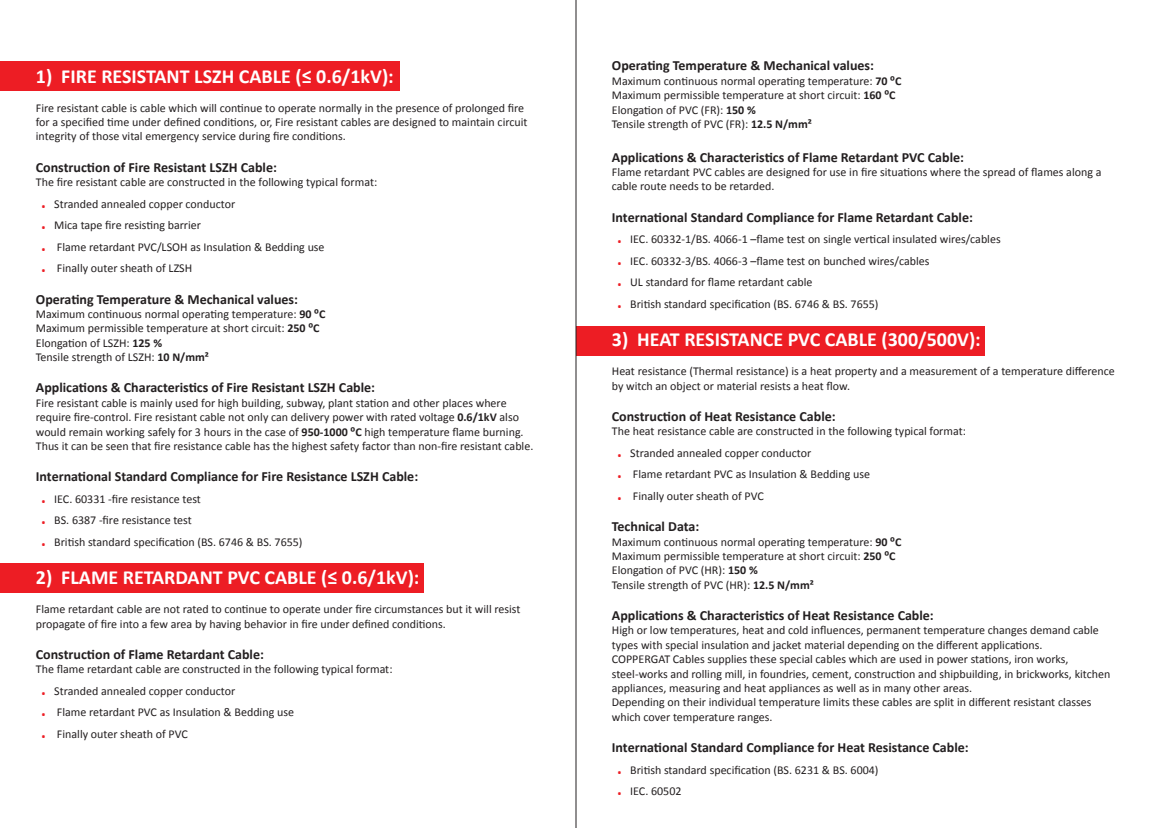
<style>
.page{position:relative;width:1152px;height:828px;background:#fff}
.page>*{position:absolute;margin:0;border:0;box-sizing:border-box;transform-origin:0 0}
.t1{font:700 20px "Calibri";color:#fff}
.t2{font:700 14px "Calibri";color:#231f20}
.t3{font:12px/14.4px "Calibri";color:#231f20}
.s1{font-weight:700;font-size:18px;color:#ed1d24}
.s2{font-weight:700}
</style>
<div class="page">
<div style="left:0;top:61px;width:399px;height:29px;background:#ed1d24"></div>
<div style="left:0;top:563px;width:424px;height:30px;background:#ed1d24"></div>
<div style="left:577px;top:326px;width:408px;height:29px;background:#ed1d24"></div>
<hr style="left:576px;top:0;width:1px;height:828px;background:#231f20">
<h1 class="t1" style="left:36px;top:63px;width:359px">1) FIRE RESISTANT LSZH CABLE (≤ 0.6/1kV):</h1>
<p class="t3" style="left:36px;top:100px;width:493px">Fire resistant cable is cable which will continue to operate normally in the presence of prolonged fire for a specified time under defined conditions, or, Fire resistant cables are designed to maintain circuit integrity of those vital emergency service during fire conditions.</p>
<p class="t2" style="left:36px;top:158px;width:243px">Construction of Fire Resistant LSZH Cable:</p>
<p class="t3" style="left:41px;top:171px;width:337px;line-height:21.6px;text-indent:-5px">The fire resistant cable are constructed in the following typical format: <span class="s1">.</span> Stranded annealed copper conductor<br><span class="s1">.</span> Mica tape fire resisting barrier<br><span class="s1">.</span> Flame retardant PVC/LSOH as Insulation &amp; Bedding use<br><span class="s1">.</span> Finally outer sheath of LZSH</p>
<p class="t2" style="left:36px;top:290px;width:264px">Operating Temperature &amp; Mechanical values:</p>
<p class="t3" style="left:36px;top:307px;width:291px">Maximum continuous normal operating temperature: <span class="s2">90 ⁰C </span>Maximum permissible temperature at short circuit: <span class="s2">250 ⁰C </span>Elongation of LSZH: <span class="s2">125 %<br></span>Tensile strength of LSZH: <span class="s2">10 N/mm²</span></p>
<p class="t2" style="left:36px;top:379px;width:341px">Applications &amp; Characteristics of Fire Resistant LSZH Cable:</p>
<p class="t3" style="left:36px;top:396px;width:499px">Fire resistant cable is mainly used for high building, subway, plant station and other places where require fire-control. Fire resistant cable not only can delivery power with rated voltage <span class="s2">0.6/1kV</span> also would remain working safely for 3 hours in the case of <span class="s2">950-1000 ⁰C</span> high temperature flame burning.<br>Thus it can be seen that fire resistance cable has the highest safety factor than non-fire resistant cable.</p>
<p class="t2" style="left:36px;top:468px;width:384px">International Standard Compliance for Fire Resistance LSZH Cable:</p>
<p class="t3" style="left:41px;top:488px;width:263px;line-height:21.6px"><span class="s1">.</span> IEC. 60331 -fire resistance test<br><span class="s1">.</span> BS. 6387 -fire resistance test<br><span class="s1">.</span> British standard specification (BS. 6746 &amp; BS. 7655)</p>
<h1 class="t1" style="left:36px;top:565px;width:385px">2) FLAME RETARDANT PVC CABLE (≤ 0.6/1kV):</h1>
<p class="t3" style="left:36px;top:602px;width:486px">Flame retardant cable are not rated to continue to operate under fire circumstances but it will resist propagate of fire into a few area by having behavior in fire under defined conditions.</p>
<p class="t2" style="left:36px;top:645px;width:230px">Construction of Flame Retardant Cable:</p>
<p class="t3" style="left:41px;top:658px;width:353px;line-height:21.6px;text-indent:-5px">The flame retardant cable are constructed in the following typical format: <span class="s1">.</span> Stranded annealed copper conductor<br><span class="s1">.</span> Flame retardant PVC as Insulation &amp; Bedding use<br><span class="s1">.</span> Finally outer sheath of PVC</p>
<p class="t2" style="left:612px;top:57px;width:264px">Operating Temperature &amp; Mechanical values:</p>
<p class="t3" style="left:612px;top:74px;width:291px">Maximum continuous normal operating temperature: <span class="s2">70 ⁰C </span>Maximum permissible temperature at short circuit: <span class="s2">160 ⁰C </span>Elongation of PVC (FR): <span class="s2">150 %<br></span>Tensile strength of PVC (FR): <span class="s2">12.5 N/mm²</span></p>
<p class="t2" style="left:612px;top:148px;width:354px">Applications &amp; Characteristics of Flame Retardant PVC Cable:</p>
<p class="t3" style="left:612px;top:165px;width:491px">Flame retardant PVC cables are designed for use in fire situations where the spread of flames along a cable route needs to be retarded.</p>
<p class="t2" style="left:612px;top:208px;width:363px">International Standard Compliance for Flame Retardant Cable:</p>
<p class="t3" style="left:617px;top:228px;width:385px;line-height:21.6px"><span class="s1">.</span> IEC. 60332-1/BS. 4066-1 –flame test on single vertical insulated wires/cables <span class="s1">.</span> IEC. 60332-3/BS. 4066-3 –flame test on bunched wires/cables<br><span class="s1">.</span> UL standard for flame retardant cable<br><span class="s1">.</span> British standard specification (BS. 6746 &amp; BS. 7655)</p>
<h1 class="t1" style="left:612px;top:327px;width:370px">3) HEAT RESISTANCE PVC CABLE (300/500V):</h1>
<p class="t3" style="left:612px;top:364px;width:504px">Heat resistance (Thermal resistance) is a heat property and a measurement of a temperature difference by witch an object or material resists a heat flow.</p>
<p class="t2" style="left:612px;top:407px;width:225px">Construction of Heat Resistance Cable:</p>
<p class="t3" style="left:617px;top:420px;width:350px;line-height:21.6px;text-indent:-5px">The heat resistance cable are constructed in the following typical format: <span class="s1">.</span> Stranded annealed copper conductor<br><span class="s1">.</span> Flame retardant PVC as Insulation &amp; Bedding use<br><span class="s1">.</span> Finally outer sheath of PVC</p>
<p class="t2" style="left:612px;top:518px;width:89px">Technical Data:</p>
<p class="t3" style="left:612px;top:534px;width:291px">Maximum continuous normal operating temperature: <span class="s2">90 ⁰C </span>Maximum permissible temperature at short circuit: <span class="s2">250 ⁰C </span>Elongation of PVC (HR): <span class="s2">150 %<br></span>Tensile strength of PVC (HR): <span class="s2">12.5 N/mm²</span></p>
<p class="t2" style="left:612px;top:606px;width:323px">Applications &amp; Characteristics of Heat Resistance Cable:</p>
<p class="t3" style="left:612px;top:623px;width:500px">High or low temperatures, heat and cold influences, permanent temperature changes demand cable types with special insulation and jacket material depending on the different applications.<br>COPPERGAT Cables supplies these special cables which are used in power stations, iron works, steel-works and rolling mill, in foundries, cement, construction and shipbuilding, in brickworks, kitchen appliances, measuring and heat appliances as well as in many other areas.<br>Depending on their individual temperature limits these cables are split in different resistant classes which cover temperature ranges.</p>
<p class="t2" style="left:612px;top:738px;width:358px">International Standard Compliance for Heat Resistance Cable:</p>
<p class="t3" style="left:617px;top:759px;width:263px;line-height:21.6px"><span class="s1">.</span> British standard specification (BS. 6231 &amp; BS. 6004) <span class="s1">.</span> IEC. 60502</p>
</div>
